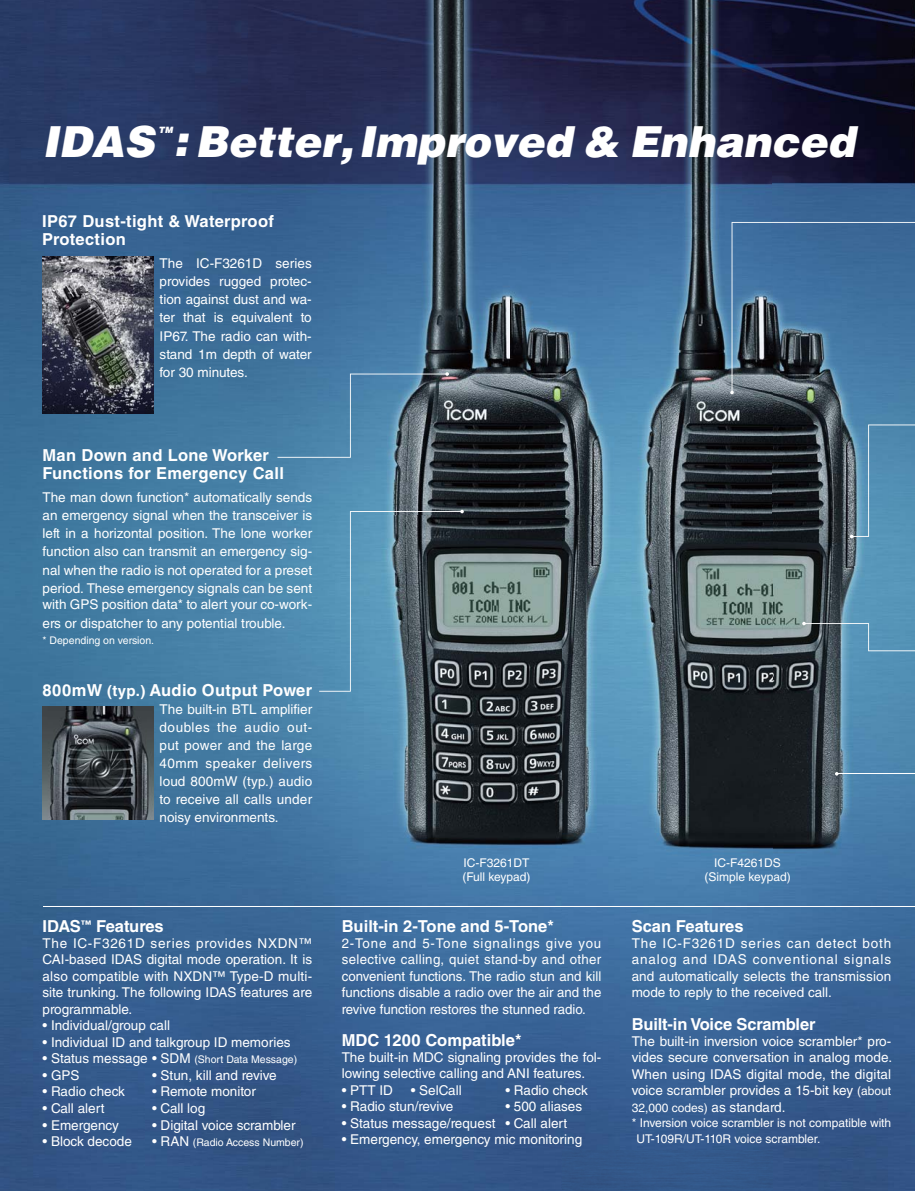
<style>
.page{position:relative;width:915px;height:1191px;background:#fff}
.page>*{position:absolute;margin:0;border:0;box-sizing:border-box;transform-origin:0 0}
.t1{font:italic 900 42.75px "Helvetica LT Std";color:#fff}
.t2{font:700 16.5px/18px "Helvetica LT Std";letter-spacing:.02em;color:#fff}
.t3{font:700 16.5px "Helvetica LT Std";color:#fff}
.t4{font:13.5px/16.5px "Helvetica LT Std";color:#fff;text-align:justify}
.t5{font:12px/14.4px "Helvetica LT Std";color:#fff}
.t6{font:10.5px "Helvetica LT Std";color:#fff}
.t7{font:italic 900 8.7px "Helvetica LT Std";color:#fff}
.s1{font-size:15px}
.s2{font-size:10.5px}
.s3{font-size:13.5px}
.s4{font-size:12px}
</style>
<div class="page">
<img style="left:0;top:0;width:771px;height:516px">
<img style="left:771px;top:0;width:143px;height:1190px">
<img style="left:0;top:516px;width:301px;height:211px">
<img style="left:301px;top:516px;width:471px;height:674px">
<img style="left:0;top:727px;width:92px;height:463px">
<img style="left:145px;top:727px;width:156px;height:463px">
<img style="left:92px;top:819px;width:53px;height:371px">
<img style="left:43px;top:256px;width:110px;height:157px">
<hr style="left:43px;top:906px;width:871px;height:1px;background:#fff">
<img style="left:43px;top:706px;width:110px;height:113px">
<svg style="left:730px;top:222px;width:184px;height:172px;background:#446d91"></svg>
<svg style="left:849px;top:424px;width:65px;height:114px;background:#5a90b1"></svg>
<svg style="left:801px;top:622px;width:113px;height:29px;background:#58829a"></svg>
<svg style="left:319px;top:510px;width:144px;height:181px;background:#547c91"></svg>
<hr style="left:836px;top:773px;width:78px;height:1px;background:#fff">
<svg style="left:277px;top:372px;width:172px;height:86px;background:#4f7b99"></svg>
<h1 class="t1" style="left:43px;top:118px;width:113px">IDAS</h1>
<p class="t7" style="left:158px;top:125px;width:16px">TM</p>
<h1 class="t1" style="left:174px;top:118px;width:682px">: Better, Improved &amp; Enhanced</h1>
<p class="t2" style="left:42px;top:214px;width:233px">IP67 Dust-tight &amp; Waterproof<br>Protection</p>
<p class="t4" style="left:159px;top:255px;width:154px;line-height:18.3px">The IC-F3261D series provides rugged protec&shy;tion against dust and wa&shy;ter that is equivalent to IP67. The radio can with&shy;stand 1m depth of water for 30 minutes.</p>
<p class="t2" style="left:43px;top:448px;width:243px">Man Down and Lone Worker<br>Functions for Emergency Call</p>
<p class="t4" style="left:43px;top:489px;width:271px;line-height:18.3px">The man down function* automatically sends an emergency signal when the transceiver is left in a horizontal position. The lone worker function also can transmit an emergency sig&shy;nal when the radio is not operated for a preset period. These emergency signals can be sent</p>
<p class="t4" style="left:43px;top:597px;width:271px;line-height:18.1px">with GPS position data* to alert your co-work&shy;ers or dispatcher to any potential trouble.</p>
<p class="t6" style="left:43px;top:636px;width:113px">* Depending on version.</p>
<p class="t2" style="left:43px;top:683px;width:271px">800mW <span class="s1">(typ.)</span> Audio Output Power</p>
<p class="t4" style="left:159px;top:702px;width:154px;line-height:18px">The built-in BTL amplifier doubles the audio out&shy;put power and the large 40mm speaker delivers loud 800mW (typ.) audio to receive all calls under noisy environments.</p>
<p class="t3" style="left:43px;top:920px;width:123px">IDAS<sup>™</sup> Features</p>
<p class="t4" style="left:43px;top:936px;width:271px">The IC-F3261D series provides NXDN™ CAI-based IDAS digital mode operation. It is also compatible with NXDN™ Type-D multi&shy;site trunking. The following IDAS features are programmable.</p>
<p class="t4" style="left:43px;top:1019px;width:129px">• Individual/group call</p>
<p class="t4" style="left:43px;top:1035px;width:249px">• Individual ID and talkgroup ID memories</p>
<p class="t4" style="left:43px;top:1052px;width:256px">• Status message • SDM <span class="s2">(Short Data Message)</span></p>
<p class="t4" style="left:43px;top:1068px;width:38px">• GPS</p>
<p class="t4" style="left:152px;top:1068px;width:126px">• Stun, kill and revive</p>
<p class="t4" style="left:43px;top:1085px;width:84px">• Radio check</p>
<p class="t4" style="left:152px;top:1085px;width:105px">• Remote monitor</p>
<p class="t4" style="left:43px;top:1101px;width:63px">• Call alert</p>
<p class="t4" style="left:152px;top:1101px;width:55px">• Call log</p>
<p class="t4" style="left:43px;top:1118px;width:78px">• Emergency</p>
<p class="t4" style="left:152px;top:1118px;width:145px">• Digital voice scrambler</p>
<p class="t4" style="left:43px;top:1134px;width:91px">• Block decode</p>
<p class="t6" style="left:152px;top:1138px;width:153px"><span class="s3">• RAN</span> (Radio Access Number)</p>
<p class="t5" style="left:462px;top:857px;width:70px">IC-F3261DT (Full keypad)</p>
<p class="t5" style="left:704px;top:857px;width:88px;text-align:center">IC-F4261DS (Simple keypad)</p>
<p class="t3" style="left:341px;top:920px;width:213px">Built-in 2-Tone and 5-Tone*</p>
<p class="t4" style="left:341px;top:936px;width:261px">2-Tone and 5-Tone signalings give you selective calling, quiet stand-by and other convenient functions. The radio stun and kill functions disable a radio over the air and the revive function restores the stunned radio.</p>
<p class="t3" style="left:341px;top:1034px;width:181px">MDC 1200 Compatible*</p>
<p class="t4" style="left:341px;top:1050px;width:261px">The built-in MDC signaling provides the fol&shy;lowing selective calling and ANI features.</p>
<p class="t4" style="left:341px;top:1083px;width:53px">• PTT ID</p>
<p class="t4" style="left:410px;top:1083px;width:52px">• SelCall</p>
<p class="t4" style="left:505px;top:1083px;width:84px">• Radio check</p>
<p class="t4" style="left:341px;top:1099px;width:113px">• Radio stun/revive</p>
<p class="t4" style="left:505px;top:1099px;width:78px">• 500 aliases</p>
<p class="t4" style="left:341px;top:1116px;width:227px">• Status message/request • Call alert</p>
<p class="t4" style="left:341px;top:1132px;width:242px">• Emergency, emergency mic monitoring</p>
<p class="t3" style="left:631px;top:920px;width:113px">Scan Features</p>
<p class="t4" style="left:631px;top:936px;width:261px">The IC-F3261D series can detect both analog and IDAS conventional signals and automatically selects the transmission mode to reply to the received call.</p>
<p class="t3" style="left:631px;top:1018px;width:185px">Built-in Voice Scrambler</p>
<p class="t4" style="left:631px;top:1034px;width:262px">The built-in inversion voice scrambler* pro&shy;vides secure conversation in analog mode.<br>When using IDAS digital mode, the digital voice scrambler provides a 15-bit key <span class="s4">(about</span></p>
<p class="t5" style="left:631px;top:1101px;width:261px;line-height:15.3px">32,000 codes) <span class="s3">as standard.<br></span>* Inversion voice scrambler is not compatible with</p>
<p class="t5" style="left:636px;top:1133px;width:186px">UT-109R/UT-110R voice scrambler.</p>
</div>
